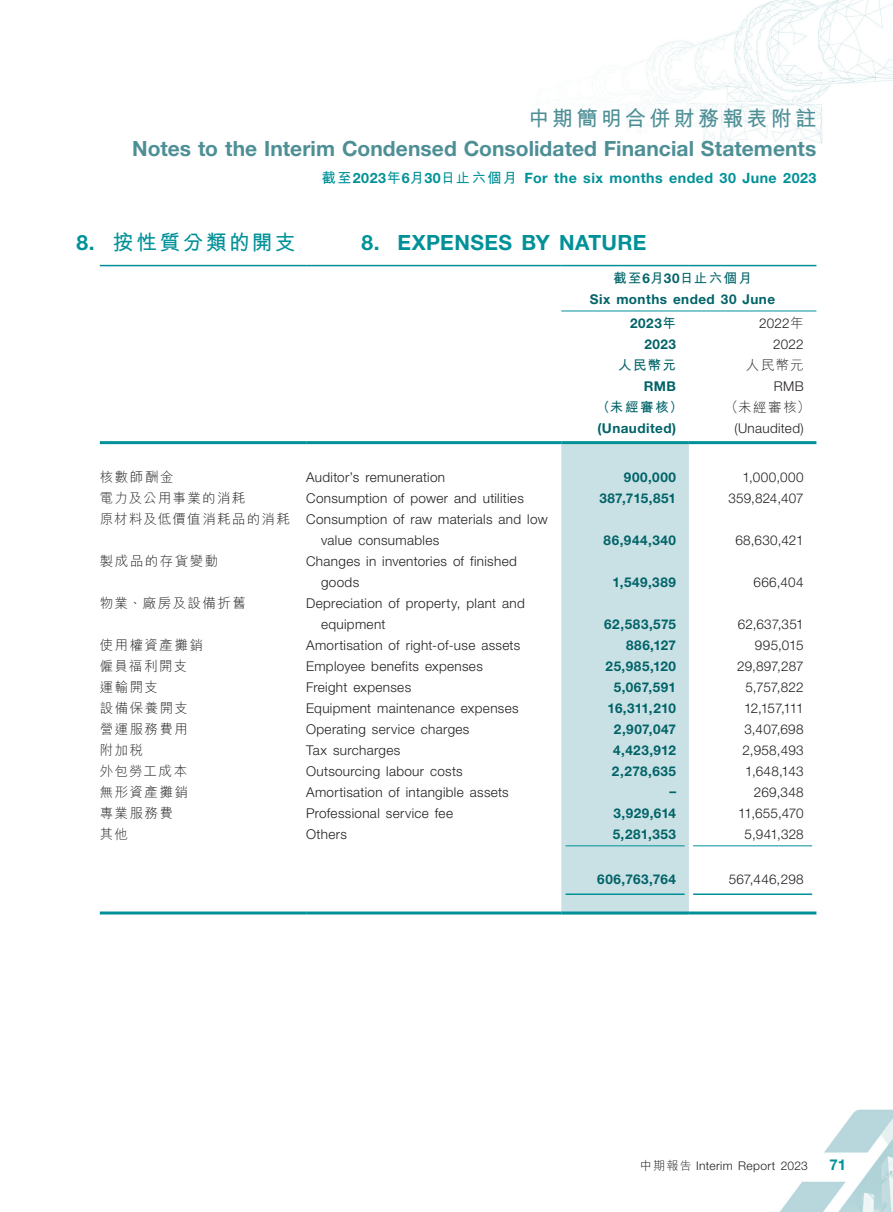
<style>
.page{position:relative;width:893px;height:1212px;background:#fff}
.page>*{position:absolute;margin:0;border:0;box-sizing:border-box;transform-origin:0 0}
.t1{font:700 21px "Helvetica Neue LT Std";letter-spacing:.005em;color:#4e8f96}
.t2{font:700 21px "Helvetica Neue LT Std";letter-spacing:.02em;color:#009198}
.t3{font:700 21px "M Hei HK";letter-spacing:.16em;color:#4e8f96}
.t4{font:700 21px "M Hei HK";letter-spacing:.1em;color:#009198}
.t5{font:700 15px "Helvetica Neue LT Std";color:#009198}
.t6{font:700 14.25px "Helvetica Neue LT Std";letter-spacing:.03em;color:#009198}
.t7{font:300 13.5px/21px "Helvetica Neue LT Std";letter-spacing:.025em;color:#231f20}
.t8{font:700 13.5px/24px "Helvetica Neue LT Std";letter-spacing:.035em;color:#006368}
.t9{font:300 13.5px "M Hei HK";letter-spacing:.105em;color:#231f20}
.t10{font:700 13.5px "M Hei HK";letter-spacing:.11em;color:#006368}
.t11{font:700 13.5px "Helvetica Neue LT Std";letter-spacing:.015em;color:#006368}
.t12{font:300 12px "Helvetica Neue LT Std";letter-spacing:.025em;color:#231f20}
.s1{font-family:"M Hei HK"}
.s2{font-family:"Helvetica Neue LT Std"}
</style>
<div class="page">
<img style="left:99px;top:0;width:794px;height:1212px">
<div style="left:561px;top:444px;width:128px;height:467px;background:#c9e0e4"></div>
<hr style="left:100px;top:265px;width:206px;height:1px;background:#009198">
<hr style="left:306px;top:265px;width:255px;height:1px;background:#009198">
<hr style="left:561px;top:265px;width:128px;height:1px;background:#009198">
<hr style="left:689px;top:265px;width:127px;height:1px;background:#009198">
<hr style="left:561px;top:311px;width:255px;height:1px;background:#009198">
<hr style="left:100px;top:441px;width:206px;height:3px;background:#009198">
<hr style="left:306px;top:441px;width:255px;height:3px;background:#009198">
<hr style="left:561px;top:441px;width:128px;height:3px;background:#009198">
<hr style="left:689px;top:441px;width:127px;height:3px;background:#009198">
<hr style="left:566px;top:845px;width:119px;height:1px;background:#009198">
<hr style="left:693px;top:845px;width:119px;height:1px;background:#009198">
<hr style="left:566px;top:893px;width:119px;height:2px;background:#009198">
<hr style="left:693px;top:893px;width:119px;height:2px;background:#009198">
<hr style="left:100px;top:911px;width:206px;height:3px;background:#009198">
<hr style="left:306px;top:911px;width:255px;height:3px;background:#009198">
<hr style="left:561px;top:911px;width:128px;height:3px;background:#009198">
<hr style="left:689px;top:911px;width:127px;height:3px;background:#009198">
<h1 class="t3" style="left:528px;top:103px;width:289px">中期簡明合併財務報表附註</h1>
<h1 class="t1" style="left:132px;top:136px;width:686px">Notes to the Interim Condensed Consolidated Financial Statements</h1>
<p class="t6" style="left:322px;top:169px;width:496px"><span class="s1">截至</span>2023<span class="s1">年</span>6<span class="s1">月</span>30<span class="s1">日止六個月</span> For the six months ended 30 June 2023</p>
<h1 class="t4" style="left:77px;top:227px;width:220px"><span class="s2">8.</span> 按性質分類的開支</h1>
<h1 class="t2" style="left:361px;top:230px;width:287px">8. EXPENSES BY NATURE</h1>
<p class="t10" style="left:613px;top:269px;width:140px">截至<span class="s2">6</span>月<span class="s2">30</span>日止六個月</p>
<p class="t8" style="left:630px;top:287px;width:146px;text-indent:-40px">Six months ended 30 June<br>2023<span class="s1">年</span></p>
<p class="t7" style="left:759px;top:313px;width:46px">2022<span class="s1">年</span></p>
<p class="t8" style="left:644px;top:332px;width:33px">2023</p>
<p class="t7" style="left:773px;top:334px;width:32px">2022</p>
<p class="t10" style="left:618px;top:356px;width:60px">人民幣元</p>
<p class="t9" style="left:746px;top:359px;width:59px">人民幣元</p>
<p class="t8" style="left:644px;top:374px;width:34px">RMB</p>
<p class="t7" style="left:774px;top:376px;width:31px">RMB</p>
<p class="t10" style="left:597px;top:398px;width:88px">（未經審核）</p>
<p class="t9" style="left:725px;top:401px;width:87px">（未經審核）</p>
<p class="t8" style="left:597px;top:416px;width:80px">(Unaudited)</p>
<p class="t7" style="left:734px;top:418px;width:71px">(Unaudited)</p>
<p class="t9" style="left:100px;top:470px;width:75px">核數師酬金</p>
<p class="t7" style="left:306px;top:467px;width:141px">Auditor’s remuneration</p>
<p class="t8" style="left:624px;top:465px;width:54px">900,000</p>
<p class="t7" style="left:742px;top:467px;width:63px">1,000,000</p>
<p class="t9" style="left:100px;top:491px;width:147px">電力及公用事業的消耗</p>
<p class="t7" style="left:306px;top:488px;width:219px">Consumption of power and utilities</p>
<p class="t11" style="left:599px;top:490px;width:78px">387,715,851</p>
<p class="t7" style="left:728px;top:488px;width:77px">359,824,407</p>
<p class="t7" style="left:321px;top:509px;width:228px;text-indent:-221px"><span class="s1">原材料及低價值消耗品的消耗</span> Consumption of raw materials and low value consumables</p>
<p class="t8" style="left:604px;top:528px;width:74px">86,944,340</p>
<p class="t7" style="left:735px;top:530px;width:70px">68,630,421</p>
<p class="t9" style="left:100px;top:554px;width:120px">製成品的存貨變動</p>
<p class="t7" style="left:321px;top:551px;width:197px;text-indent:-15px">Changes in inventories of finished goods</p>
<p class="t9" style="left:100px;top:596px;width:148px">物業、廠房及設備折舊</p>
<p class="t7" style="left:321px;top:593px;width:205px;text-indent:-15px">Depreciation of property, plant and equipment</p>
<p class="t8" style="left:612px;top:570px;width:65px">1,549,389</p>
<p class="t7" style="left:753px;top:572px;width:52px">666,404</p>
<p class="t8" style="left:604px;top:612px;width:73px">62,583,575</p>
<p class="t7" style="left:738px;top:614px;width:67px">62,637,351</p>
<p class="t9" style="left:100px;top:638px;width:105px">使用權資產攤銷</p>
<p class="t7" style="left:306px;top:635px;width:216px">Amortisation of right-of-use assets</p>
<p class="t8" style="left:626px;top:633px;width:52px">886,127</p>
<p class="t7" style="left:755px;top:635px;width:50px">995,015</p>
<p class="t9" style="left:100px;top:659px;width:89px">僱員福利開支</p>
<p class="t7" style="left:306px;top:656px;width:178px">Employee benefits expenses</p>
<p class="t8" style="left:606px;top:654px;width:72px">25,985,120</p>
<p class="t7" style="left:737px;top:656px;width:68px">29,897,287</p>
<p class="t9" style="left:100px;top:680px;width:60px">運輸開支</p>
<p class="t7" style="left:306px;top:677px;width:107px">Freight expenses</p>
<p class="t8" style="left:614px;top:675px;width:64px">5,067,591</p>
<p class="t7" style="left:745px;top:677px;width:60px">5,757,822</p>
<p class="t9" style="left:100px;top:701px;width:90px">設備保養開支</p>
<p class="t7" style="left:306px;top:698px;width:214px">Equipment maintenance expenses</p>
<p class="t8" style="left:608px;top:696px;width:70px">16,311,210</p>
<p class="t7" style="left:744px;top:698px;width:61px">12,157,111</p>
<p class="t9" style="left:100px;top:722px;width:90px">營運服務費用</p>
<p class="t7" style="left:306px;top:719px;width:165px">Operating service charges</p>
<p class="t8" style="left:614px;top:717px;width:64px">2,907,047</p>
<p class="t7" style="left:744px;top:719px;width:61px">3,407,698</p>
<p class="t9" style="left:100px;top:743px;width:45px">附加稅</p>
<p class="t7" style="left:306px;top:740px;width:96px">Tax surcharges</p>
<p class="t8" style="left:613px;top:738px;width:64px">4,423,912</p>
<p class="t7" style="left:743px;top:740px;width:63px">2,958,493</p>
<p class="t9" style="left:100px;top:764px;width:89px">外包勞工成本</p>
<p class="t7" style="left:306px;top:761px;width:158px">Outsourcing labour costs</p>
<p class="t8" style="left:612px;top:759px;width:66px">2,278,635</p>
<p class="t7" style="left:745px;top:761px;width:60px">1,648,143</p>
<p class="t9" style="left:100px;top:785px;width:90px">無形資產攤銷</p>
<p class="t7" style="left:306px;top:782px;width:204px">Amortisation of intangible assets</p>
<p class="t8" style="left:669px;top:779px;width:8px">–</p>
<p class="t7" style="left:754px;top:782px;width:51px">269,348</p>
<p class="t9" style="left:100px;top:806px;width:75px">專業服務費</p>
<p class="t7" style="left:306px;top:803px;width:148px">Professional service fee</p>
<p class="t8" style="left:614px;top:801px;width:64px">3,929,614</p>
<p class="t7" style="left:738px;top:803px;width:67px">11,655,470</p>
<p class="t9" style="left:100px;top:827px;width:30px">其他</p>
<p class="t7" style="left:306px;top:824px;width:42px">Others</p>
<p class="t8" style="left:613px;top:822px;width:65px">5,281,353</p>
<p class="t7" style="left:745px;top:824px;width:61px">5,941,328</p>
<p class="t8" style="left:597px;top:867px;width:80px">606,763,764</p>
<p class="t7" style="left:729px;top:869px;width:76px">567,446,298</p>
<p class="t12" style="left:640px;top:1158px;width:169px"><span class="s1">中期報告</span> Interim Report 2023</p>
<p class="t5" style="left:829px;top:1156px;width:18px">71</p>
</div>
